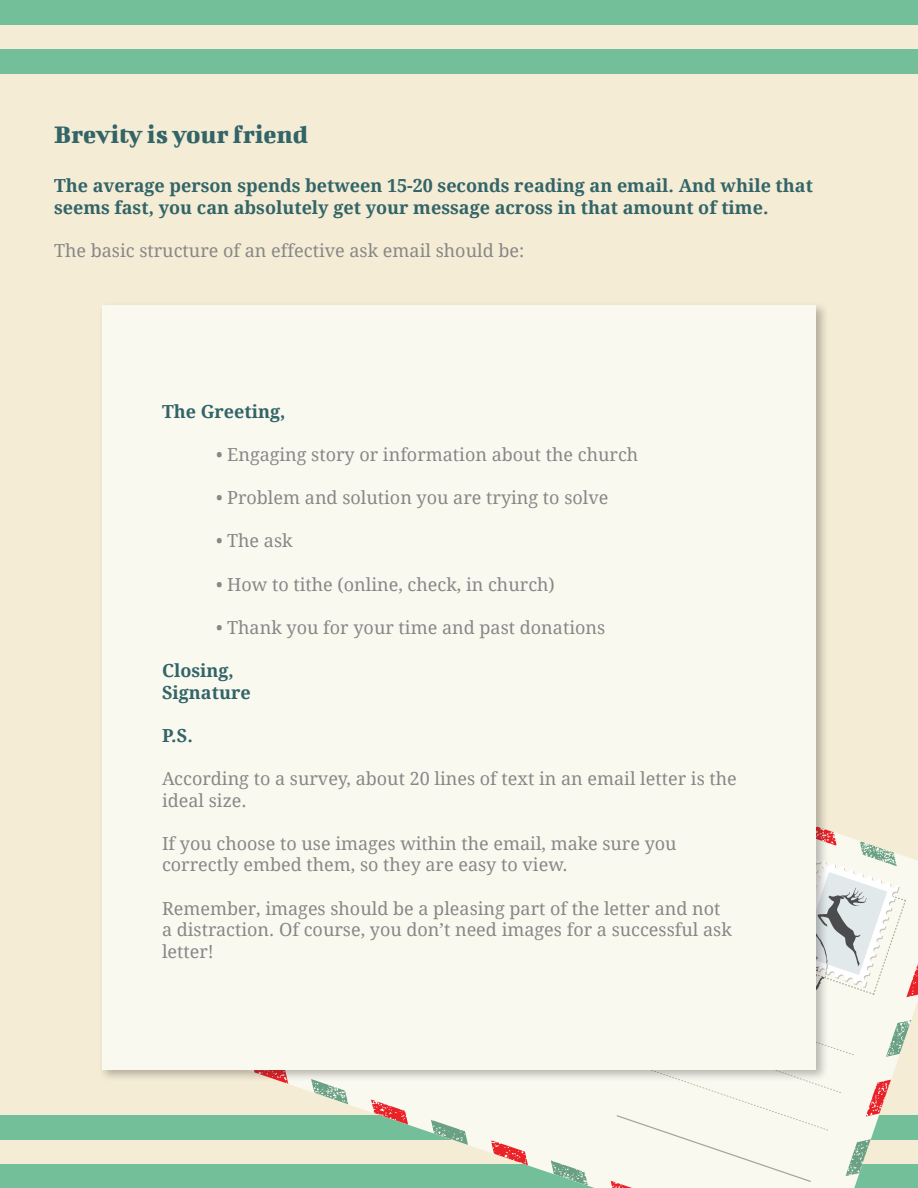
<style>
.page{position:relative;width:918px;height:1188px;background:#f4ecd4}
.page>*{position:absolute;margin:0;border:0;box-sizing:border-box;transform-origin:0 0}
.t1{font:27px "Bigshot One";color:#326468}
.t2{font:18px/21.6px "Droid Serif";color:#888787}
.t3{font:700 18px/21.6px "Droid Serif";color:#326468}
</style>
<div class="page">
<div style="left:0;top:50px;width:918px;height:24px;background:#73bf99"></div>
<div style="left:0;top:1px;width:918px;height:24px;background:#73bf99"></div>
<div style="left:0;top:1164px;width:918px;height:24px;background:#73bf99"></div>
<div style="left:0;top:1115px;width:918px;height:25px;background:#73bf99"></div>
<svg style="left:283px;top:858px;width:635px;height:330px"></svg>
<svg style="left:311px;top:1082px;width:37px;height:22px"></svg>
<svg style="left:431px;top:1120px;width:37px;height:25px"></svg>
<svg style="left:551px;top:830px;width:360px;height:356px;background:#eceee3"></svg>
<div style="left:98px;top:302px;width:731px;height:780px;background:#231f20;opacity:.3"></div>
<div style="left:102px;top:305px;width:714px;height:765px;background:#faf9f0"></div>
<p class="t1" style="left:54px;top:120px;width:256px">Brevity is your friend</p>
<p class="t3" style="left:54px;top:175px;width:761px">The average person spends between 15-20 seconds reading an email. And while that seems fast, you can absolutely get your message across in that amount of time.</p>
<p class="t2" style="left:54px;top:240px;width:472px">The basic structure of an effective ask email should be:</p>
<p class="t3" style="left:162px;top:401px;width:125px">The Greeting,</p>
<p class="t2" style="left:216px;top:444px;width:424px">• Engaging story or information about the church</p>
<p class="t2" style="left:216px;top:487px;width:394px">• Problem and solution you are trying to solve</p>
<p class="t2" style="left:216px;top:530px;width:78px">• The ask</p>
<p class="t2" style="left:216px;top:574px;width:340px">• How to tithe (online, check, in church)</p>
<p class="t2" style="left:216px;top:617px;width:391px">• Thank you for your time and past donations</p>
<p class="t3" style="left:162px;top:660px;width:73px">Closing,</p>
<p class="t3" style="left:162px;top:682px;width:90px">Signature</p>
<p class="t3" style="left:162px;top:725px;width:32px">P.S.</p>
<p class="t2" style="left:162px;top:768px;width:576px">According to a survey, about 20 lines of text in an email letter is the ideal size.</p>
<p class="t2" style="left:162px;top:833px;width:516px">If you choose to use images within the email, make sure you correctly embed them, so they are easy to view.</p>
<p class="t2" style="left:162px;top:898px;width:571px">Remember, images should be a pleasing part of the letter and not a distraction. Of course, you don’t need images for a successful ask letter!</p>
</div>
